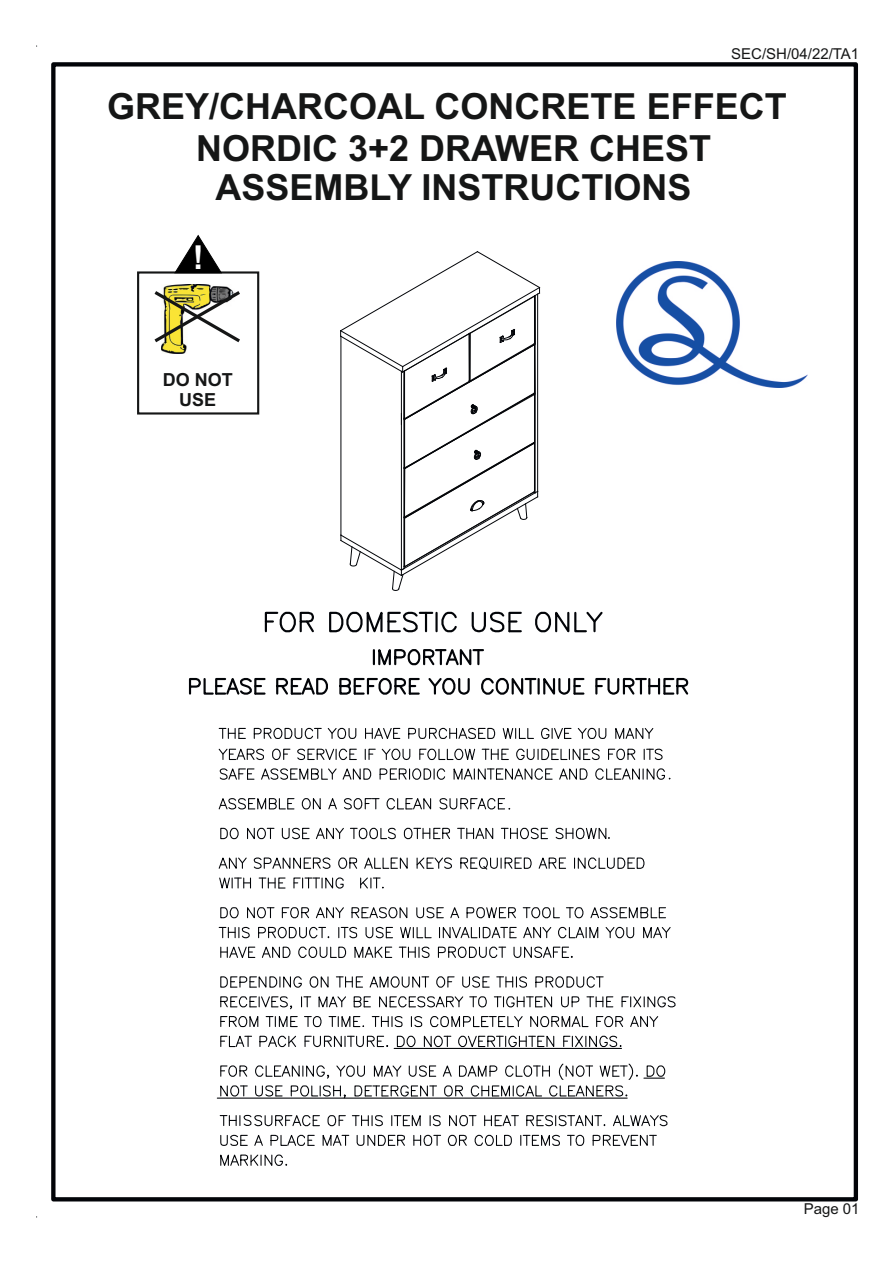
<style>
.page{position:relative;width:893px;height:1263px;background:#fff}
.page>*{position:absolute;margin:0;border:0;box-sizing:border-box;transform-origin:0 0}
.t1{font:700 36px/39.2px "Arial";color:#151616;text-align:center}
.t2{font:700 33px "Arial";color:#fff}
.t3{font:700 18px/20.1px "Arial";color:#151616;text-align:center}
.t4{font:15px "Arial";color:#151616}
</style>
<div class="page">
<div style="left:51px;top:62px;width:807px;height:1139px;border:4px solid #020408"></div>
<svg style="left:340px;top:251px;width:201px;height:340px"></svg>
<div style="left:137px;top:271px;width:122px;height:143px;border:2px solid #151616"></div>
<img style="left:161px;top:284px;width:68px;height:69px">
<svg style="left:174px;top:234px;width:48px;height:40px"></svg>
<svg style="left:154px;top:288px;width:86px;height:57px"></svg>
<img style="left:617px;top:261px;width:190px;height:127px">
<svg style="left:188px;top:611px;width:501px;height:84px"></svg>
<svg style="left:218px;top:727px;width:453px;height:53px"></svg>
<svg style="left:218px;top:798px;width:77px;height:12px"></svg>
<svg style="left:301px;top:798px;width:20px;height:12px"></svg>
<svg style="left:328px;top:798px;width:51px;height:12px"></svg>
<svg style="left:386px;top:798px;width:46px;height:12px"></svg>
<svg style="left:439px;top:798px;width:72px;height:12px"></svg>
<svg style="left:220px;top:827px;width:19px;height:13px"></svg>
<svg style="left:247px;top:827px;width:27px;height:13px"></svg>
<svg style="left:281px;top:827px;width:115px;height:13px"></svg>
<svg style="left:403px;top:827px;width:47px;height:13px"></svg>
<svg style="left:458px;top:827px;width:36px;height:12px"></svg>
<svg style="left:501px;top:827px;width:47px;height:13px"></svg>
<svg style="left:555px;top:827px;width:55px;height:13px"></svg>
<svg style="left:416px;top:857px;width:36px;height:12px"></svg>
<svg style="left:460px;top:857px;width:72px;height:13px"></svg>
<svg style="left:538px;top:857px;width:28px;height:12px"></svg>
<svg style="left:574px;top:857px;width:71px;height:12px"></svg>
<svg style="left:218px;top:857px;width:190px;height:32px"></svg>
<svg style="left:219px;top:907px;width:452px;height:51px"></svg>
<svg style="left:220px;top:976px;width:456px;height:73px"></svg>
<hr style="left:394px;top:1048px;width:227px;height:1px;background:#020408">
<svg style="left:646px;top:1065px;width:20px;height:12px"></svg>
<hr style="left:644px;top:1077px;width:20px;height:2px;background:#020408">
<svg style="left:220px;top:1065px;width:28px;height:32px"></svg>
<svg style="left:255px;top:1063px;width:383px;height:36px"></svg>
<hr style="left:217px;top:1097px;width:410px;height:2px;background:#020408">
<svg style="left:220px;top:1114px;width:448px;height:52px"></svg>
<p class="t4" style="left:731px;top:48px;width:130px">SEC/SH/04/22/TA1</p>
<p class="t1" style="left:107px;top:90px;width:681px">GREY/CHARCOAL CONCRETE EFFECT</p>
<p class="t1" style="left:196px;top:132px;width:517px">NORDIC 3+2 DRAWER CHEST<br>ASSEMBLY INSTRUCTIONS</p>
<p class="t2" style="left:193px;top:245px;width:12px">!</p>
<p class="t3" style="left:163px;top:371px;width:72px">DO NOT<br>USE</p>
<p class="t4" style="left:804px;top:1203px;width:57px">Page 01</p>
</div>
